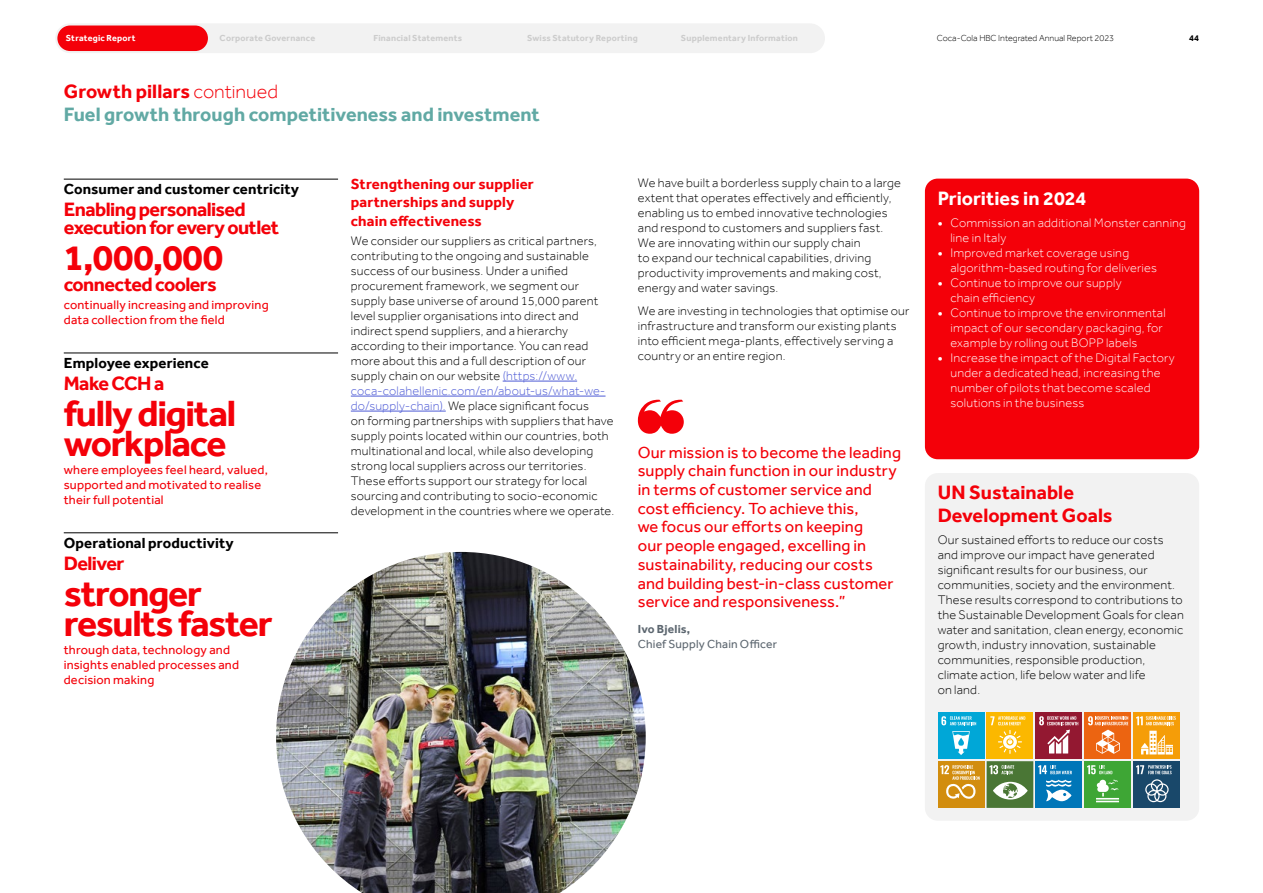
<style>
.page{position:relative;width:1263px;height:893px;background:#fff}
.page>*{position:absolute;margin:0;border:0;box-sizing:border-box;transform-origin:0 0}
.t1{font:700 37.5px/30px "Effra";letter-spacing:-.03em;color:#f40009}
.t2{font:700 19.8px/18px "Effra";letter-spacing:-.025em;color:#f40009}
.t3{font:700 19.8px/22.5px "Effra";color:#61a9a4}
.t4{font:700 19.8px/22.5px "Effra";color:#f40009}
.t5{font:700 19.8px "Effra";color:#fff}
.t6{font:16.5px/18.8px "Effra";letter-spacing:.005em;color:#f40009}
.t7{font:700 15px "Effra";letter-spacing:.01em;color:#000}
.t8{font:700 15px/18.8px "Effra";letter-spacing:.01em;color:#f40009}
.t9{font:300 12.75px/15px "Effra";letter-spacing:.015em;color:#000}
.t10{font:300 12.75px/15px "Effra";letter-spacing:.015em;color:#fff}
.t11{font:12.75px/15px "Effra";letter-spacing:.015em;color:#f40009}
.t12{font:12px "Effra";letter-spacing:.015em;color:#5d6770}
.t13{font:700 12px "Effra";letter-spacing:.015em;color:#5d6770}
.t14{font:700 9px "Effra";letter-spacing:.025em;color:#ccc}
.t15{font:300 9px "Effra";color:#000}
.t16{font:700 9px "Effra";letter-spacing:.025em;color:#fff}
.t17{font:700 9px "Effra";color:#000}
.s1{color:#f40009}
.s2{font-weight:300;color:#f40009}
.s3{color:#4f5cd6}
.s4{font-weight:700}
</style>
<div class="page">
<img style="left:276px;top:552px;width:370px;height:341px">
<div style="left:925px;top:179px;width:274px;height:280px;background:#f40009;border-radius:13px"></div>
<div style="left:925px;top:473px;width:274px;height:348px;background:#f2f2f2;border-radius:13px"></div>
<div style="left:938px;top:712px;width:46px;height:47px;background:#00a7d7"></div>
<svg style="left:941px;top:716px;width:35px;height:9px"></svg>
<svg style="left:952px;top:731px;width:18px;height:24px"></svg>
<div style="left:938px;top:761px;width:46px;height:47px;background:#d28d0e"></div>
<svg style="left:940px;top:765px;width:40px;height:34px"></svg>
<div style="left:986px;top:712px;width:47px;height:47px;background:#fbb800"></div>
<svg style="left:990px;top:716px;width:35px;height:38px"></svg>
<div style="left:986px;top:761px;width:47px;height:47px;background:#4a7635"></div>
<svg style="left:989px;top:765px;width:25px;height:9px"></svg>
<svg style="left:993px;top:782px;width:35px;height:17px"></svg>
<div style="left:1035px;top:712px;width:47px;height:47px;background:#931831"></div>
<svg style="left:1039px;top:716px;width:39px;height:37px"></svg>
<div style="left:1035px;top:761px;width:47px;height:47px;background:#0076b8"></div>
<svg style="left:1038px;top:765px;width:34px;height:9px"></svg>
<svg style="left:1046px;top:780px;width:25px;height:21px"></svg>
<div style="left:1084px;top:712px;width:47px;height:47px;background:#ec6411"></div>
<svg style="left:1088px;top:716px;width:40px;height:38px"></svg>
<div style="left:1084px;top:761px;width:47px;height:47px;background:#3ea635"></div>
<svg style="left:1087px;top:765px;width:25px;height:9px"></svg>
<svg style="left:1096px;top:780px;width:23px;height:22px"></svg>
<div style="left:1133px;top:712px;width:47px;height:47px;background:#f59d08"></div>
<svg style="left:1136px;top:716px;width:40px;height:9px"></svg>
<svg style="left:1141px;top:731px;width:32px;height:23px"></svg>
<div style="left:1133px;top:761px;width:47px;height:47px;background:#19486a"></div>
<svg style="left:1136px;top:765px;width:35px;height:37px"></svg>
<hr style="left:503px;top:381px;width:74px;height:1px;background:#4f5cd6">
<hr style="left:351px;top:396px;width:254px;height:1px;background:#4f5cd6">
<hr style="left:351px;top:411px;width:95px;height:1px;background:#4f5cd6">
<svg style="left:638px;top:400px;width:46px;height:34px"></svg>
<hr style="left:64px;top:179px;width:274px;height:1px;background:#000">
<hr style="left:64px;top:353px;width:274px;height:1px;background:#000">
<hr style="left:64px;top:533px;width:274px;height:1px;background:#000">
<div style="left:55px;top:23px;width:770px;height:30px;background:#f2f2f2;border-radius:15px"></div>
<div style="left:57px;top:26px;width:151px;height:25px;background:#f40009;border-radius:13px"></div>
<p class="t16" style="left:66px;top:33px;width:71px">Strategic Report</p>
<p class="t14" style="left:220px;top:33px;width:97px">Corporate Governance</p>
<p class="t14" style="left:373px;top:33px;width:90px">Financial Statements</p>
<p class="t14" style="left:527px;top:33px;width:112px">Swiss Statutory Reporting</p>
<p class="t14" style="left:681px;top:33px;width:119px">Supplementary Information</p>
<p class="t15" style="left:937px;top:33px;width:179px">Coca-Cola HBC Integrated Annual Report 2023</p>
<p class="t17" style="left:1189px;top:33px;width:12px">44</p>
<h2 class="t3" style="left:64px;top:80px;width:478px"><span class="s1">Growth pillars</span> <span class="s2">continued<br></span>Fuel growth through competitiveness and investment</h2>
<p class="t7" style="left:64px;top:180px;width:237px">Consumer and customer centricity</p>
<h2 class="t2" style="left:64px;top:200px;width:217px">Enabling personalised execution for every outlet</h2>
<h1 class="t1" style="left:64px;top:242px;width:161px">1,000,000</h1>
<h2 class="t2" style="left:64px;top:275px;width:154px">connected coolers</h2>
<p class="t11" style="left:64px;top:297px;width:206px">continually increasing and improving data collection from the field</p>
<p class="t7" style="left:64px;top:354px;width:146px">Employee experience</p>
<h2 class="t2" style="left:64px;top:374px;width:102px">Make CCH a</h2>
<h1 class="t1" style="left:64px;top:398px;width:174px">fully digital workplace</h1>
<p class="t11" style="left:64px;top:462px;width:206px">where employees feel heard, valued, supported and motivated to realise their full potential</p>
<p class="t7" style="left:64px;top:534px;width:171px">Operational productivity</p>
<h2 class="t2" style="left:64px;top:554px;width:62px">Deliver</h2>
<h1 class="t1" style="left:64px;top:578px;width:210px">stronger results faster</h1>
<p class="t11" style="left:64px;top:642px;width:177px">through data, technology and insights enabled processes and decision making</p>
<p class="t8" style="left:351px;top:174px;width:184px">Strengthening our supplier partnerships and supply chain effectiveness</p>
<p class="t9" style="left:351px;top:233px;width:265px">We consider our suppliers as critical partners, contributing to the ongoing and sustainable success of our business. Under a unified procurement framework, we segment our supply base universe of around 15,000 parent level supplier organisations into direct and indirect spend suppliers, and a hierarchy according to their importance. You can read more about this and a full description of our supply chain on our website <span class="s3">(https://www. coca-colahellenic.com/en/about-us/what-we&shy;do/supply-chain).</span> We place significant focus<br>on forming partnerships with suppliers that have supply points located within our countries, both multinational and local, while also developing strong local suppliers across our territories.<br>These efforts support our strategy for local sourcing and contributing to socio-economic development in the countries where we operate.</p>
<p class="t9" style="left:638px;top:175px;width:264px">We have built a borderless supply chain to a large extent that operates effectively and efficiently, enabling us to embed innovative technologies and respond to customers and suppliers fast.<br>We are innovating within our supply chain<br>to expand our technical capabilities, driving productivity improvements and making cost, energy and water savings.</p>
<p class="t9" style="left:638px;top:303px;width:273px">We are investing in technologies that optimise our infrastructure and transform our existing plants into efficient mega-plants, effectively serving a country or an entire region.</p>
<p class="t6" style="left:638px;top:442px;width:265px">Our mission is to become the leading supply chain function in our industry in terms of customer service and cost efficiency. To achieve this,<br>we focus our efforts on keeping<br>our people engaged, excelling in sustainability, reducing our costs and building best-in-class customer service and responsiveness.”</p>
<p class="t13" style="left:638px;top:622px;width:54px">Ivo Bjelis,</p>
<p class="t12" style="left:638px;top:637px;width:141px">Chief Supply Chain Officer</p>
<h2 class="t5" style="left:938px;top:186px;width:150px">Priorities in 2024</h2>
<p class="t10" style="left:950px;top:215px;width:237px;text-indent:-13px"><span class="s4">•</span> Commission an additional Monster canning line in Italy</p>
<p class="t10" style="left:950px;top:245px;width:208px;text-indent:-13px"><span class="s4">•</span> Improved market coverage using algorithm-based routing for deliveries</p>
<p class="t10" style="left:950px;top:275px;width:173px;text-indent:-13px"><span class="s4">•</span> Continue to improve our supply chain efficiency</p>
<p class="t10" style="left:950px;top:305px;width:217px;text-indent:-13px"><span class="s4">•</span> Continue to improve the environmental impact of our secondary packaging, for example by rolling out BOPP labels</p>
<p class="t10" style="left:950px;top:350px;width:226px;text-indent:-13px"><span class="s4">•</span> Increase the impact of the Digital Factory under a dedicated head, increasing the number of pilots that become scaled solutions in the business</p>
<h2 class="t4" style="left:938px;top:481px;width:176px">UN Sustainable<br>Development Goals</h2>
<p class="t9" style="left:938px;top:532px;width:248px">Our sustained efforts to reduce our costs and improve our impact have generated significant results for our business, our communities, society and the environment.<br>These results correspond to contributions to the Sustainable Development Goals for clean water and sanitation, clean energy, economic growth, industry innovation, sustainable communities, responsible production, climate action, life below water and life<br>on land.</p>
</div>
